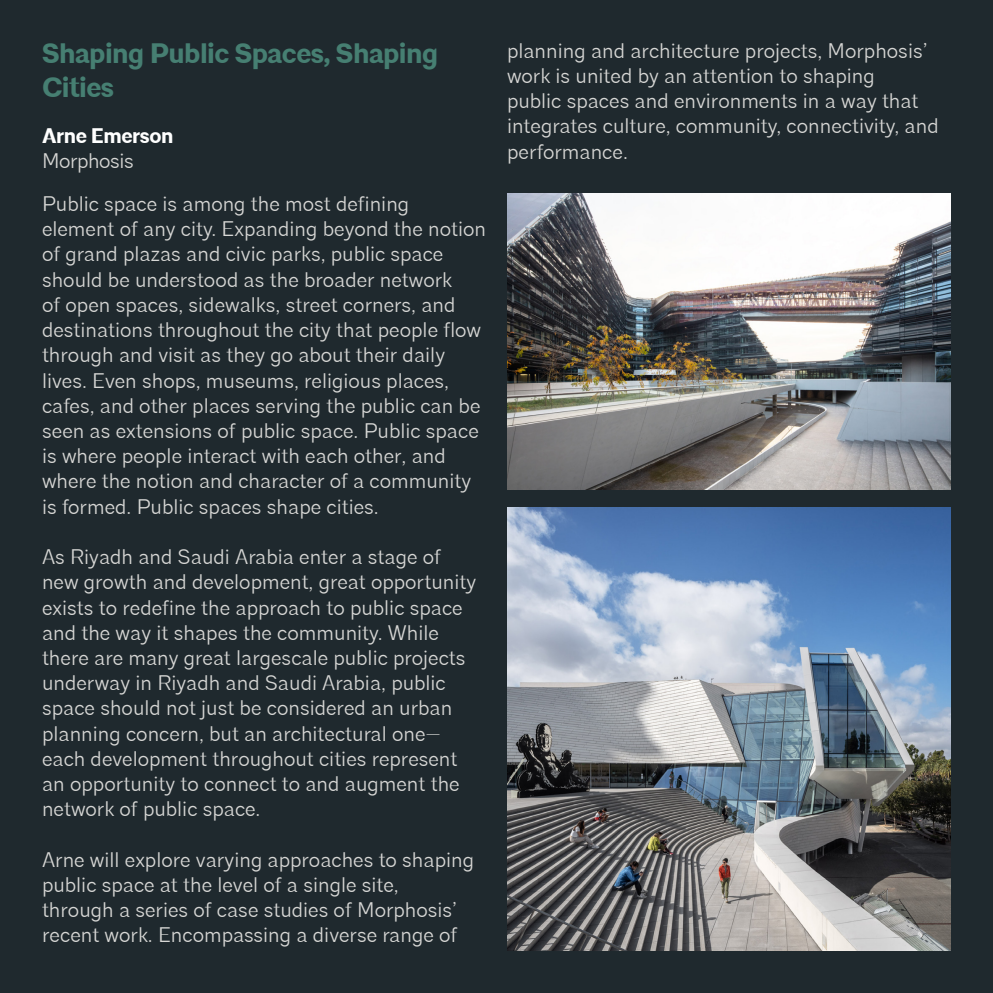
<style>
.page{position:relative;width:993px;height:993px;background:#fff}
.page>*{position:absolute;margin:0;border:0;box-sizing:border-box;transform-origin:0 0}
.t1{font:700 28px/33.6px "Architype";letter-spacing:-.02em;color:#467f72}
.t2{font:300 21px/25.2px "Architype";color:#d7d7d5}
.t3{font:700 21px "Architype";letter-spacing:-.02em;color:#fff}
.t4{font:300 21px "Architype";letter-spacing:-.02em;color:#d7d7d5}
</style>
<div class="page">
<hr style="left:992px;top:0;width:1px;height:992px;background:#1f292e">
<div style="left:0;top:0;width:992px;height:992px;background:#1f292e"></div>
<img style="left:507px;top:507px;width:443px;height:443px">
<img style="left:507px;top:193px;width:443px;height:296px">
<p class="t1" style="left:42px;top:36px;width:397px">Shaping Public Spaces, Shaping<br>Cities</p>
<p class="t3" style="left:42px;top:123px;width:133px">Arne Emerson</p>
<p class="t4" style="left:42px;top:148px;width:93px">Morphosis</p>
<p class="t2" style="left:42px;top:191px;width:445px">Public space is among the most defining element of any city. Expanding beyond the notion of grand plazas and civic parks, public space should be understood as the broader network<br>of open spaces, sidewalks, street corners, and destinations throughout the city that people flow through and visit as they go about their daily lives. Even shops, museums, religious places, cafes, and other places serving the public can be seen as extensions of public space. Public space is where people interact with each other, and where the notion and character of a community is formed. Public spaces shape cities.</p>
<p class="t2" style="left:42px;top:543px;width:435px">As Riyadh and Saudi Arabia enter a stage of new growth and development, great opportunity exists to redefine the approach to public space and the way it shapes the community. While there are many great largescale public projects underway in Riyadh and Saudi Arabia, public space should not just be considered an urban planning concern, but an architectural one— each development throughout cities represent an opportunity to connect to and augment the network of public space.</p>
<p class="t2" style="left:42px;top:846px;width:433px">Arne will explore varying approaches to shaping public space at the level of a single site, through a series of case studies of Morphosis’ recent work. Encompassing a diverse range of</p>
<p class="t2" style="left:507px;top:38px;width:433px">planning and architecture projects, Morphosis’ work is united by an attention to shaping<br>public spaces and environments in a way that integrates culture, community, connectivity, and performance.</p>
</div>
